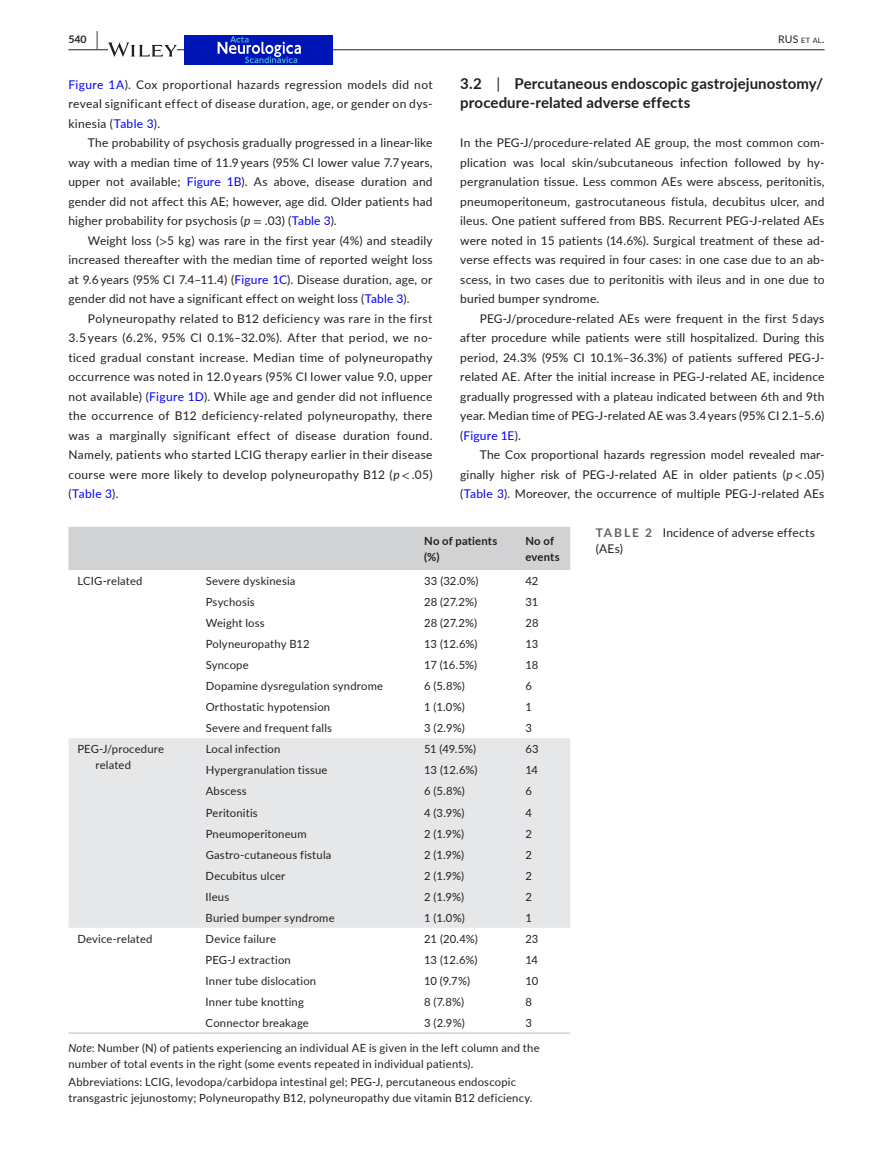
<style>
.page{position:relative;width:893px;height:1174px;background:#fff}
.page>*{position:absolute;margin:0;border:0;box-sizing:border-box;transform-origin:0 0}
.t1{font:700 15px/19.5px "Lato";letter-spacing:.005em;color:#231f20}
.t2{font:12px/19.5px "Lato";letter-spacing:.015em;color:#231f20;text-align:justify}
.t3{font:11.25px/15.8px "Lato";letter-spacing:.015em;color:#231f20}
.t4{font:700 11.25px/15.8px "Lato";letter-spacing:.015em;color:#231f20}
.t5{font:10.5px "Lato";color:#231f20}
.t6{font:700 10.5px "Lato";color:#231f20}
.s1{font-size:19.5px}
.s2{font-size:7.35px}
.s3{color:#00f}
.s4{font-style:italic}
.s5{font-family:"STIX"}
.s6{font-weight:400}
.s7{font-weight:700;color:#636366}
</style>
<div class="page">
<hr style="left:68px;top:49px;width:756px;height:1px;background:#231f20">
<svg style="left:108px;top:42px;width:69px;height:15px"></svg>
<div style="left:185px;top:35px;width:148px;height:30px;background:#0015b6"></div>
<svg style="left:218px;top:36px;width:83px;height:27px"></svg>
<div style="left:68px;top:527px;width:502px;height:43px;background:#d1d2d4"></div>
<div style="left:68px;top:738px;width:502px;height:189px;background:#e6e7e9"></div>
<hr style="left:68px;top:1032px;width:129px;height:2px;background:#d1d2d4">
<hr style="left:197px;top:1032px;width:218px;height:2px;background:#d1d2d4">
<hr style="left:415px;top:1032px;width:101px;height:2px;background:#d1d2d4">
<hr style="left:516px;top:1032px;width:54px;height:2px;background:#d1d2d4">
<p class="t6" style="left:68px;top:31px;width:31px">540 <span class="s1">|</span></p>
<p class="t5" style="left:778px;top:31px;width:48px">RUS <span class="s2">et al</span>.</p>
<p class="t2" style="left:68px;top:74px;width:366px"><span class="s3">Figure 1A</span>). Cox proportional hazards regression models did not reveal significant effect of disease duration, age, or gender on dys&shy;kinesia (<span class="s3">Table 3</span>).</p>
<p class="t2" style="left:68px;top:132px;width:366px;text-indent:20px">The probability of psychosis gradually progressed in a linear-like way with a median time of 11.9 years (95% CI lower value 7.7 years, upper not available; <span class="s3">Figure 1B</span>). As above, disease duration and gender did not affect this AE; however, age did. Older patients had higher probability for psychosis (<span class="s4">p</span> <span class="s5">=</span> .03) (<span class="s3">Table 3</span>).</p>
<p class="t2" style="left:68px;top:230px;width:366px;text-indent:20px">Weight loss (<span class="s5">&gt;</span>5 kg) was rare in the first year (4%) and steadily increased thereafter with the median time of reported weight loss at 9.6 years (95% CI 7.4–11.4) (<span class="s3">Figure 1C</span>). Disease duration, age, or gender did not have a significant effect on weight loss (<span class="s3">Table 3</span>).</p>
<p class="t2" style="left:68px;top:308px;width:366px;text-indent:20px">Polyneuropathy related to B12 deficiency was rare in the first 3.5 years (6.2%, 95% CI 0.1%–32.0%). After that period, we no&shy;ticed gradual constant increase. Median time of polyneuropathy occurrence was noted in 12.0 years (95% CI lower value 9.0, upper not available) (<span class="s3">Figure 1D</span>). While age and gender did not influence the occurrence of B12 deficiency-related polyneuropathy, there was a marginally significant effect of disease duration found.<br>Namely, patients who started LCIG therapy earlier in their disease course were more likely to develop polyneuropathy B12 (<span class="s4">p</span><span class="s5">&lt;</span> .05) (<span class="s3">Table 3</span>).</p>
<p class="t1" style="left:460px;top:73px;width:364px">3.2 <span class="s6">|</span> Percutaneous endoscopic gastrojejunostomy/ procedure-related adverse effects</p>
<p class="t2" style="left:460px;top:132px;width:366px">In the PEG-J/procedure-related AE group, the most common com&shy;plication was local skin/subcutaneous infection followed by hy&shy;pergranulation tissue. Less common AEs were abscess, peritonitis, pneumoperitoneum, gastrocutaneous fistula, decubitus ulcer, and ileus. One patient suffered from BBS. Recurrent PEG-J-related AEs were noted in 15 patients (14.6%). Surgical treatment of these ad&shy;verse effects was required in four cases: in one case due to an ab&shy;scess, in two cases due to peritonitis with ileus and in one due to buried bumper syndrome.</p>
<p class="t2" style="left:460px;top:308px;width:366px;text-indent:20px">PEG-J/procedure-related AEs were frequent in the first 5 days after procedure while patients were still hospitalized. During this period, 24.3% (95% CI 10.1%–36.3%) of patients suffered PEG-J&shy;related AE. After the initial increase in PEG-J-related AE, incidence gradually progressed with a plateau indicated between 6th and 9th year. Median time of PEG-J-related AE was 3.4 years (95% CI 2.1–5.6) (<span class="s3">Figure 1E</span>).</p>
<p class="t2" style="left:460px;top:444px;width:366px;text-indent:20px">The Cox proportional hazards regression model revealed mar&shy;ginally higher risk of PEG-J-related AE in older patients (<span class="s4">p</span><span class="s5">&lt;</span> .05) (<span class="s3">Table 3</span>). Moreover, the occurrence of multiple PEG-J-related AEs</p>
<p class="t4" style="left:424px;top:532px;width:75px">No of patients (%)</p>
<p class="t4" style="left:525px;top:532px;width:36px">No of events</p>
<p class="t2" style="left:596px;top:523px;width:221px;line-height:16.5px"><span class="s7">TABLE 2</span> Incidence of adverse effects (AEs)</p>
<p class="t3" style="left:77px;top:572px;width:67px">LCIG-related</p>
<p class="t3" style="left:206px;top:572px;width:91px">Severe dyskinesia</p>
<p class="t3" style="left:424px;top:572px;width:56px">33 (32.0%)</p>
<p class="t3" style="left:525px;top:572px;width:14px">42</p>
<p class="t3" style="left:206px;top:593px;width:51px">Psychosis</p>
<p class="t3" style="left:424px;top:593px;width:54px">28 (27.2%)</p>
<p class="t3" style="left:525px;top:593px;width:14px">31</p>
<p class="t3" style="left:206px;top:614px;width:61px">Weight loss</p>
<p class="t3" style="left:424px;top:614px;width:54px">28 (27.2%)</p>
<p class="t3" style="left:525px;top:614px;width:15px">28</p>
<p class="t3" style="left:206px;top:635px;width:106px">Polyneuropathy B12</p>
<p class="t3" style="left:424px;top:635px;width:55px">13 (12.6%)</p>
<p class="t3" style="left:525px;top:635px;width:14px">13</p>
<p class="t3" style="left:206px;top:656px;width:45px">Syncope</p>
<p class="t3" style="left:424px;top:656px;width:55px">17 (16.5%)</p>
<p class="t3" style="left:525px;top:656px;width:14px">18</p>
<p class="t3" style="left:206px;top:677px;width:179px">Dopamine dysregulation syndrome</p>
<p class="t3" style="left:424px;top:677px;width:42px">6 (5.8%)</p>
<p class="t3" style="left:525px;top:677px;width:8px">6</p>
<p class="t3" style="left:206px;top:698px;width:126px">Orthostatic hypotension</p>
<p class="t3" style="left:424px;top:698px;width:42px">1 (1.0%)</p>
<p class="t3" style="left:525px;top:698px;width:8px">1</p>
<p class="t3" style="left:206px;top:720px;width:128px">Severe and frequent falls</p>
<p class="t3" style="left:424px;top:720px;width:42px">3 (2.9%)</p>
<p class="t3" style="left:525px;top:720px;width:8px">3</p>
<p class="t3" style="left:95px;top:741px;width:70px;text-indent:-18px">PEG-J/procedure related</p>
<p class="t3" style="left:206px;top:741px;width:76px">Local infection</p>
<p class="t3" style="left:424px;top:741px;width:54px">51 (49.5%)</p>
<p class="t3" style="left:525px;top:741px;width:15px">63</p>
<p class="t3" style="left:206px;top:762px;width:123px">Hypergranulation tissue</p>
<p class="t3" style="left:424px;top:762px;width:55px">13 (12.6%)</p>
<p class="t3" style="left:525px;top:762px;width:14px">14</p>
<p class="t3" style="left:206px;top:783px;width:43px">Abscess</p>
<p class="t3" style="left:424px;top:783px;width:42px">6 (5.8%)</p>
<p class="t3" style="left:525px;top:783px;width:8px">6</p>
<p class="t3" style="left:206px;top:804px;width:54px">Peritonitis</p>
<p class="t3" style="left:424px;top:804px;width:42px">4 (3.9%)</p>
<p class="t3" style="left:525px;top:804px;width:8px">4</p>
<p class="t3" style="left:206px;top:825px;width:102px">Pneumoperitoneum</p>
<p class="t3" style="left:424px;top:825px;width:42px">2 (1.9%)</p>
<p class="t3" style="left:525px;top:825px;width:8px">2</p>
<p class="t3" style="left:206px;top:846px;width:127px">Gastro-cutaneous fistula</p>
<p class="t3" style="left:424px;top:846px;width:42px">2 (1.9%)</p>
<p class="t3" style="left:525px;top:846px;width:8px">2</p>
<p class="t3" style="left:206px;top:867px;width:81px">Decubitus ulcer</p>
<p class="t3" style="left:424px;top:867px;width:42px">2 (1.9%)</p>
<p class="t3" style="left:525px;top:867px;width:8px">2</p>
<p class="t3" style="left:206px;top:888px;width:25px">Ileus</p>
<p class="t3" style="left:424px;top:888px;width:42px">2 (1.9%)</p>
<p class="t3" style="left:525px;top:888px;width:8px">2</p>
<p class="t3" style="left:206px;top:909px;width:131px">Buried bumper syndrome</p>
<p class="t3" style="left:424px;top:909px;width:42px">1 (1.0%)</p>
<p class="t3" style="left:525px;top:909px;width:8px">1</p>
<p class="t3" style="left:77px;top:930px;width:77px">Device-related</p>
<p class="t3" style="left:206px;top:930px;width:72px">Device failure</p>
<p class="t3" style="left:424px;top:930px;width:55px">21 (20.4%)</p>
<p class="t3" style="left:525px;top:930px;width:15px">23</p>
<p class="t3" style="left:206px;top:951px;width:87px">PEG-J extraction</p>
<p class="t3" style="left:424px;top:951px;width:55px">13 (12.6%)</p>
<p class="t3" style="left:525px;top:951px;width:14px">14</p>
<p class="t3" style="left:206px;top:972px;width:112px">Inner tube dislocation</p>
<p class="t3" style="left:424px;top:972px;width:47px">10 (9.7%)</p>
<p class="t3" style="left:525px;top:972px;width:14px">10</p>
<p class="t3" style="left:206px;top:993px;width:100px">Inner tube knotting</p>
<p class="t3" style="left:424px;top:993px;width:42px">8 (7.8%)</p>
<p class="t3" style="left:525px;top:993px;width:8px">8</p>
<p class="t3" style="left:206px;top:1014px;width:105px">Connector breakage</p>
<p class="t3" style="left:424px;top:1014px;width:42px">3 (2.9%)</p>
<p class="t3" style="left:525px;top:1014px;width:8px">3</p>
<p class="t3" style="left:68px;top:1039px;width:473px"><span class="s4">Note</span>: Number (N) of patients experiencing an individual AE is given in the left column and the number of total events in the right (some events repeated in individual patients).</p>
<p class="t3" style="left:68px;top:1073px;width:465px">Abbreviations: LCIG, levodopa/carbidopa intestinal gel; PEG-J, percutaneous endoscopic transgastric jejunostomy; Polyneuropathy B12, polyneuropathy due vitamin B12 deficiency.</p>
</div>
